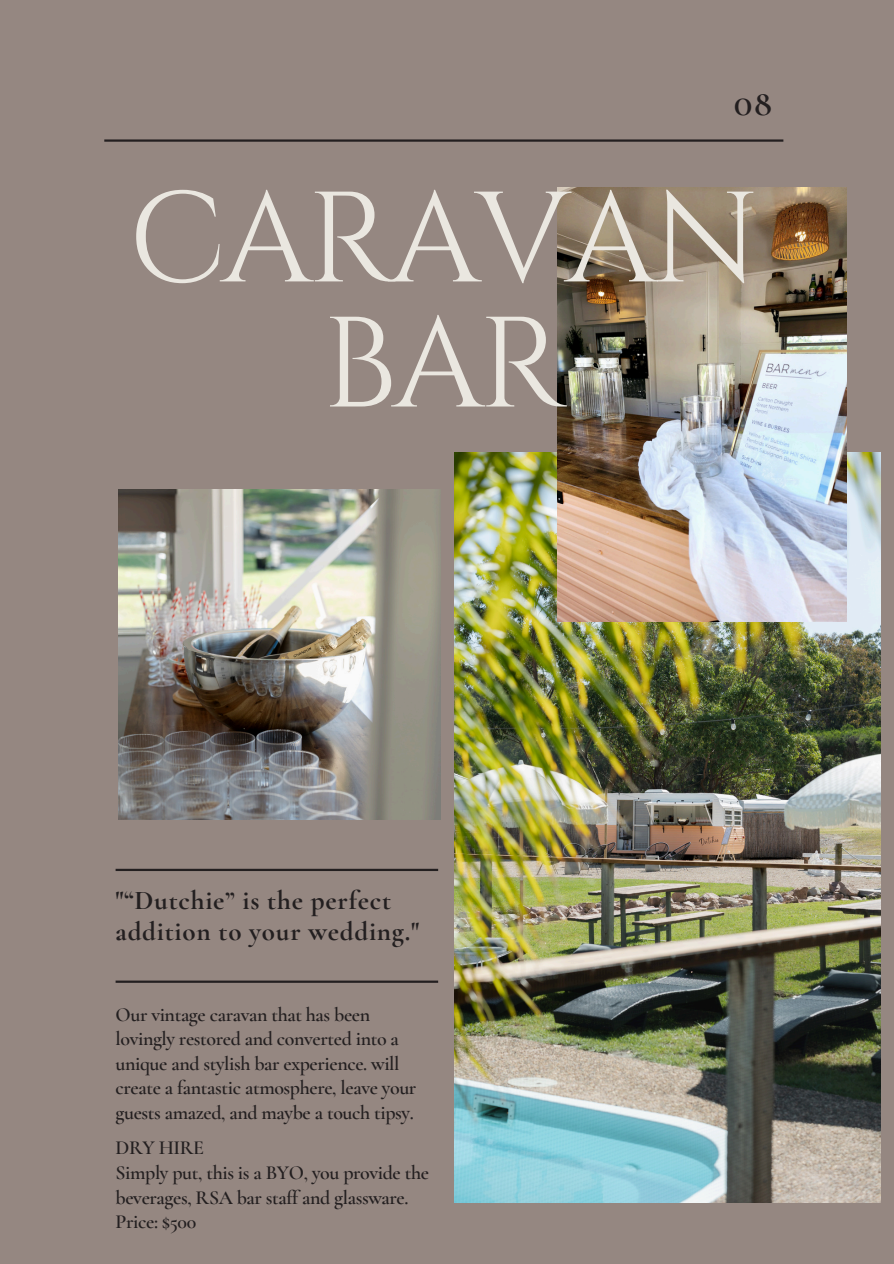
<style>
.page{position:relative;width:894px;height:1264px;background:#fff}
.page>*{position:absolute;margin:0;border:0;box-sizing:border-box;transform-origin:0 0}
.t1{font:128.25px/125.1px "Cinzel";letter-spacing:-.04em;color:#eae7e0;text-align:center}
.t2{font:600 34.2px "Cormorant SC";color:#231f20}
.t3{font:700 27px/31px "Cormorant Garamond";letter-spacing:.03em;color:#231f20}
.t4{font:600 19.95px/24.6px "Cormorant Garamond";letter-spacing:-.02em;color:#231f20}
</style>
<div class="page">
<div style="left:0;top:0;width:893px;height:1263px;background:#958781"></div>
<hr style="left:115px;top:868px;width:323px;height:3px;background:#231f20">
<hr style="left:115px;top:980px;width:323px;height:2px;background:#231f20">
<img style="left:118px;top:489px;width:322px;height:330px">
<img style="left:454px;top:452px;width:426px;height:750px">
<hr style="left:104px;top:139px;width:679px;height:3px;background:#231f20">
<img style="left:557px;top:188px;width:288px;height:433px">
<p class="t2" style="left:733px;top:84px;width:41px">08</p>
<p class="t1" style="left:128px;top:180px;width:632px">CARAVAN<br>BAR</p>
<p class="t3" style="left:115px;top:884px;width:305px">"“Dutchie” is the perfect addition to your wedding."</p>
<h1 class="t4" style="left:115px;top:1002px;width:302px">Our vintage caravan that has been lovingly restored and converted into a unique and stylish bar experience. will create a fantastic atmosphere, leave your guests amazed, and maybe a touch tipsy.</h1>
<p class="t4" style="left:115px;top:1135px;width:90px">DRY HIRE</p>
<p class="t4" style="left:115px;top:1160px;width:315px">Simply put, this is a BYO, you provide the beverages, RSA bar staff and glassware.</p>
<p class="t4" style="left:115px;top:1209px;width:82px">Price: $500</p>
</div>
